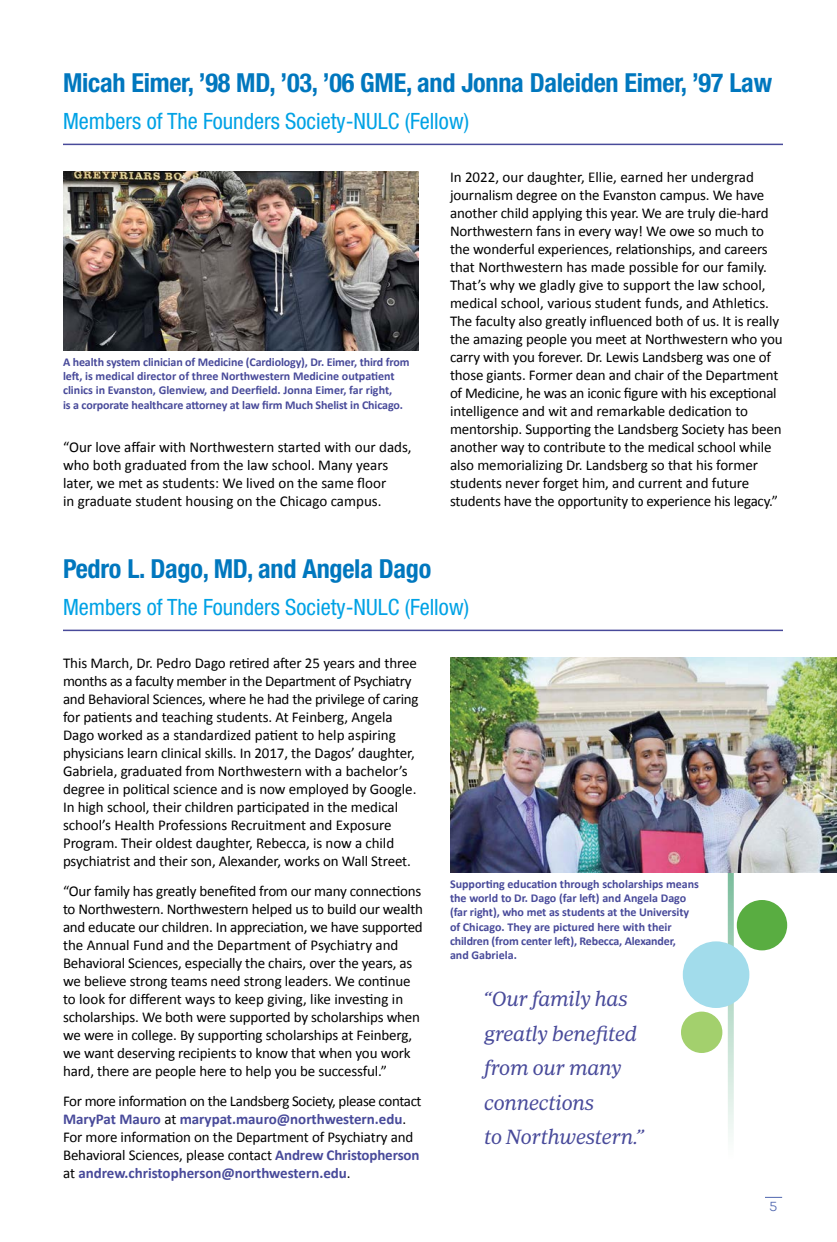
<style>
.page{position:relative;width:837px;height:1242px;background:#fff}
.page>*{position:absolute;margin:0;border:0;box-sizing:border-box;transform-origin:0 0}
.t1{font:700 condensed 26.25px "Helvetica Neue";letter-spacing:-.01em;color:#0077be}
.t2{font:condensed 22.5px "Helvetica Neue";color:#00a2e5}
.t3{font:21px/34.5px "Periodico Text Lg It";letter-spacing:-.005em;color:#484a9a}
.t4{font:15px/18px "Calibri";letter-spacing:-.01em;color:#000}
.t5{font:300 13.5px "Campton";color:#4f66af}
.t6{font:700 12px/14.2px "Calibri";letter-spacing:-.005em;color:#484a9a}
.s1{font-weight:700;color:#484a9a}
</style>
<div class="page">
<svg style="left:765px;top:1197px;width:17px;height:1px"></svg>
<img style="left:63px;top:171px;width:355px;height:180px">
<svg style="left:728px;top:873px;width:6px;height:264px"></svg>
<div style="left:683px;top:941px;width:66px;height:67px;background:#a2dceb;border-radius:50%"></div>
<div style="left:737px;top:900px;width:50px;height:50px;background:#59ad41;border-radius:50%"></div>
<div style="left:681px;top:1012px;width:41px;height:41px;background:#a3d06d;border-radius:50%"></div>
<img style="left:450px;top:657px;width:387px;height:216px">
<hr style="left:63px;top:144px;width:720px;height:1px;background:#484a9a">
<hr style="left:63px;top:630px;width:720px;height:1px;background:#484a9a">
<h1 class="t1" style="left:63px;top:67px;width:711px">Micah Eimer, ’98 MD, ’03, ’06 GME, and Jonna Daleiden Eimer, ’97 Law</h1>
<h2 class="t2" style="left:63px;top:108px;width:408px">Members of The Founders Society-NULC (Fellow)</h2>
<p class="t4" style="left:450px;top:168px;width:334px">In 2022, our daughter, Ellie, earned her undergrad journalism degree on the Evanston campus. We have another child applying this year. We are truly die-hard Northwestern fans in every way! We owe so much to the wonderful experiences, relationships, and careers that Northwestern has made possible for our family.<br>That’s why we gladly give to support the law school, medical school, various student funds, and Athletics.<br>The faculty also greatly influenced both of us. It is really the amazing people you meet at Northwestern who you carry with you forever. Dr. Lewis Landsberg was one of those giants. Former dean and chair of the Department of Medicine, he was an iconic figure with his exceptional intelligence and wit and remarkable dedication to mentorship. Supporting the Landsberg Society has been another way to contribute to the medical school while also memorializing Dr. Landsberg so that his former students never forget him, and current and future students have the opportunity to experience his legacy.”</p>
<p class="t6" style="left:63px;top:355px;width:348px">A health system clinician of Medicine (Cardiology), Dr. Eimer, third from left, is medical director of three Northwestern Medicine outpatient clinics in Evanston, Glenview, and Deerfield. Jonna Eimer, far right,<br>is a corporate healthcare attorney at law firm Much Shelist in Chicago.</p>
<p class="t4" style="left:63px;top:438px;width:350px">“Our love affair with Northwestern started with our dads, who both graduated from the law school. Many years later, we met as students: We lived on the same floor<br>in graduate student housing on the Chicago campus.</p>
<h1 class="t1" style="left:63px;top:553px;width:370px">Pedro L. Dago, MD, and Angela Dago</h1>
<h2 class="t2" style="left:63px;top:594px;width:408px">Members of The Founders Society-NULC (Fellow)</h2>
<p class="t4" style="left:63px;top:654px;width:357px">This March, Dr. Pedro Dago retired after 25 years and three months as a faculty member in the Department of Psychiatry and Behavioral Sciences, where he had the privilege of caring for patients and teaching students. At Feinberg, Angela Dago worked as a standardized patient to help aspiring physicians learn clinical skills. In 2017, the Dagos’ daughter, Gabriela, graduated from Northwestern with a bachelor’s degree in political science and is now employed by Google.<br>In high school, their children participated in the medical school’s Health Professions Recruitment and Exposure Program. Their oldest daughter, Rebecca, is now a child psychiatrist and their son, Alexander, works on Wall Street.</p>
<p class="t4" style="left:63px;top:882px;width:362px">“Our family has greatly benefited from our many connections to Northwestern. Northwestern helped us to build our wealth and educate our children. In appreciation, we have supported the Annual Fund and the Department of Psychiatry and Behavioral Sciences, especially the chairs, over the years, as we believe strong teams need strong leaders. We continue to look for different ways to keep giving, like investing in scholarships. We both were supported by scholarships when we were in college. By supporting scholarships at Feinberg, we want deserving recipients to know that when you work hard, there are people here to help you be successful.”</p>
<p class="t4" style="left:63px;top:1092px;width:360px">For more information on the Landsberg Society, please contact <span class="s1">MaryPat Mauro</span> at <span class="s1">marypat.mauro@northwestern.edu</span>.<br>For more information on the Department of Psychiatry and Behavioral Sciences, please contact <span class="s1">Andrew Christopherson </span>at <span class="s1">andrew.christopherson@northwestern.edu</span>.</p>
<p class="t6" style="left:450px;top:877px;width:251px">Supporting education through scholarships means the world to Dr. Dago (far left) and Angela Dago (far right), who met as students at the University of Chicago. They are pictured here with their children (from center left), Rebecca, Alexander,<br>and Gabriela.</p>
<h3 class="t3" style="left:484px;top:982px;width:162px">“Our family has greatly benefited from our many connections<br>to Northwestern.”</h3>
<p class="t5" style="left:770px;top:1198px;width:9px">5</p>
</div>
